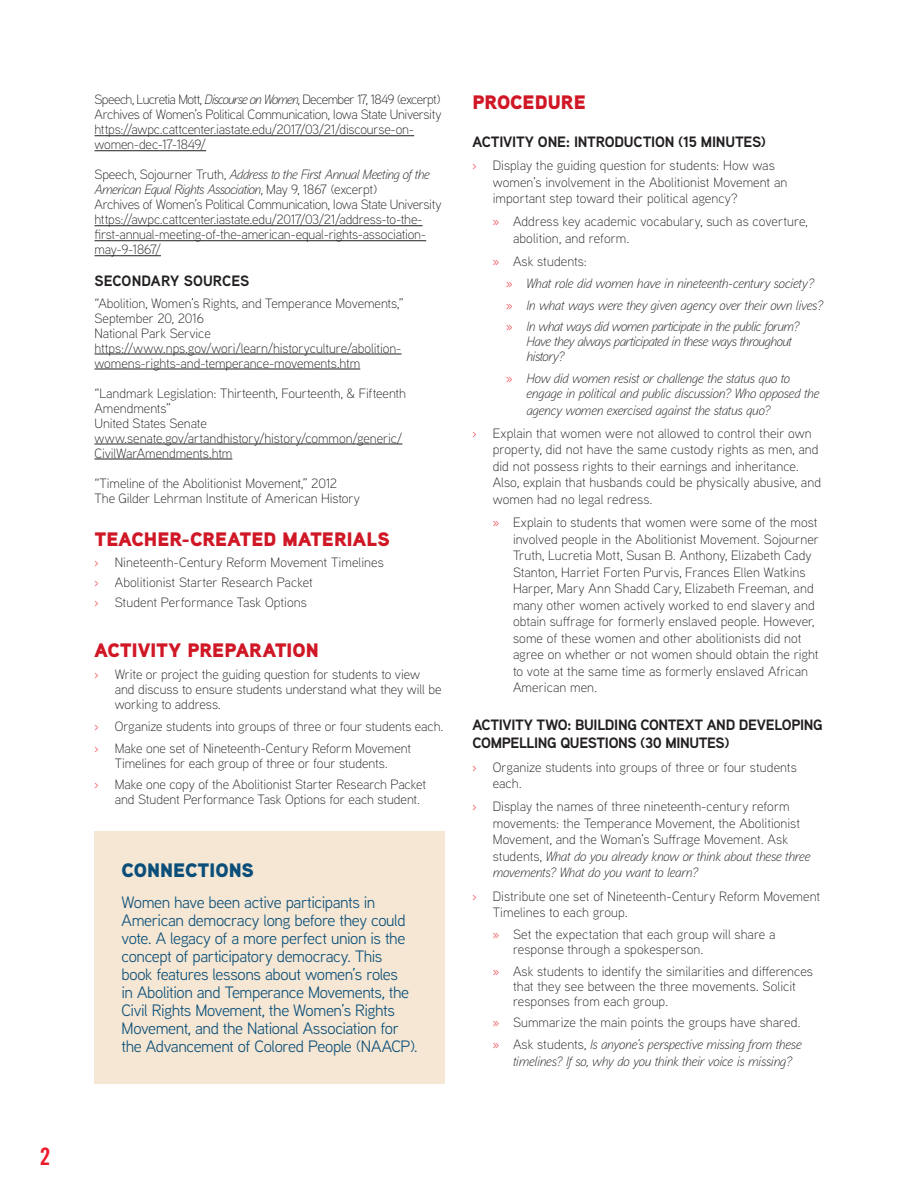
<style>
.page{position:relative;width:918px;height:1188px;background:#fff}
.page>*{position:absolute;margin:0;border:0;box-sizing:border-box;transform-origin:0 0}
.t1{font:24px "Trade Gothic LT Std Bd Cn 20";color:#ec1b2b}
.t2{font:900 19.5px "Aaux Next";color:#d01726}
.sidebar{font:900 19.5px "Aaux Next";color:#0a4e79}
.sidebar-2{font:16.5px/18px "Aaux Next";letter-spacing:-.025em;color:#0a4e79}
.t3{font:700 15px/18px "Aaux Next";letter-spacing:-.02em;color:#231f20}
.t4{font:700 15px "Aaux Next";color:#231f20}
.basic_p_sources{font:300 13.5px/16.5px "Aaux Next";color:#231f20}
.basic_p_sources-2{font:italic 300 13.5px/15px "Aaux Next";letter-spacing:-.015em;color:#231f20}
.basic_p_sources-3{font:300 13.5px/15px "Aaux Next";letter-spacing:-.02em;color:#231f20}
.basic_p_sources-4{font:300 13.5px "Aaux Next";letter-spacing:-.03em;color:#231f20}
.basic_p_sources-5{font:300 13.5px "Aaux Next";letter-spacing:-.05em;color:#231f20}
.s1{font-style:italic}
.s2{font-style:normal}
.s3{color:#ec1b2b}
.s4{font-style:normal;color:#ec1b2b}
</style>
<div class="page">
<hr style="left:94px;top:135px;width:320px;height:1px;background:#231f20">
<hr style="left:94px;top:150px;width:112px;height:1px;background:#231f20">
<hr style="left:94px;top:225px;width:329px;height:1px;background:#231f20">
<hr style="left:94px;top:240px;width:332px;height:1px;background:#231f20">
<hr style="left:94px;top:255px;width:67px;height:1px;background:#231f20">
<hr style="left:94px;top:354px;width:308px;height:1px;background:#231f20">
<hr style="left:94px;top:369px;width:266px;height:1px;background:#231f20">
<hr style="left:94px;top:444px;width:308px;height:1px;background:#231f20">
<hr style="left:94px;top:459px;width:138px;height:1px;background:#231f20">
<div style="left:94px;top:831px;width:352px;height:252px;background:#f5e7d3"></div>
<h1 class="t1" style="left:40px;top:1142px;width:12px">2</h1>
<p class="basic_p_sources-5" style="left:94px;top:91px;width:347px">Speech, Lucretia Mott, <span class="s1">Discourse on Women</span>, December 17, 1849 (excerpt)</p>
<p class="basic_p_sources-4" style="left:94px;top:106px;width:349px">Archives of Women’s Political Communication, Iowa State University</p>
<p class="basic_p_sources-3" style="left:94px;top:122px;width:321px">https://awpc.cattcenter.iastate.edu/2017/03/21/discourse-on&shy;women-dec-17-1849/</p>
<p class="basic_p_sources-2" style="left:94px;top:167px;width:337px"><span class="s2">Speech, Sojourner Truth,</span> Address to the First Annual Meeting of the<br>American Equal Rights Association<span class="s2">, May 9, 1867 (excerpt)</span></p>
<p class="basic_p_sources-4" style="left:94px;top:196px;width:349px">Archives of Women’s Political Communication, Iowa State University</p>
<p class="basic_p_sources-3" style="left:94px;top:212px;width:333px">https://awpc.cattcenter.iastate.edu/2017/03/21/address-to-the&shy;first-annual-meeting-of-the-american-equal-rights-association&shy;may-9-1867/</p>
<h2 class="t4" style="left:94px;top:270px;width:156px">SECONDARY SOURCES</h2>
<p class="basic_p_sources" style="left:94px;top:295px;width:311px;line-height:15px">“Abolition, Women’s Rights, and Temperance Movements,”<br>September 20, 2016</p>
<p class="basic_p_sources" style="left:94px;top:324px;width:118px">National Park Service</p>
<p class="basic_p_sources" style="left:94px;top:340px;width:309px;line-height:15px">https://www.nps.gov/wori/learn/historyculture/abolition&shy;womens-rights-and-temperance-movements.htm</p>
<p class="basic_p_sources" style="left:94px;top:385px;width:313px;line-height:15px">“Landmark Legislation: Thirteenth, Fourteenth, &amp; Fifteenth<br>Amendments”</p>
<p class="basic_p_sources" style="left:94px;top:414px;width:114px">United States Senate</p>
<p class="basic_p_sources" style="left:94px;top:430px;width:309px;line-height:15px">www.senate.gov/artandhistory/history/common/generic/<br>CivilWarAmendments.htm</p>
<p class="basic_p_sources" style="left:94px;top:474px;width:244px">“Timeline of the Abolitionist Movement,” 2012</p>
<p class="basic_p_sources" style="left:94px;top:489px;width:267px">The Gilder Lehrman Institute of American History</p>
<h1 class="t2" style="left:94px;top:525px;width:297px">TEACHER-CREATED MATERIALS</h1>
<p class="basic_p_sources" style="left:94px;top:553px;width:291px"><span class="s3">›</span> Nineteenth-Century Reform Movement Timelines</p>
<p class="basic_p_sources" style="left:94px;top:573px;width:220px"><span class="s3">›</span> Abolitionist Starter Research Packet</p>
<p class="basic_p_sources" style="left:94px;top:594px;width:214px"><span class="s3">›</span> Student Performance Task Options</p>
<h1 class="t2" style="left:94px;top:636px;width:226px">ACTIVITY PREPARATION</h1>
<p class="basic_p_sources" style="left:115px;top:666px;width:328px;line-height:15px;text-indent:-20px"><span class="s3">›</span> Write or project the guiding question for students to view and discuss to ensure students understand what they will be working to address.</p>
<p class="basic_p_sources" style="left:94px;top:717px;width:351px"><span class="s3">›</span> Organize students into groups of three or four students each.</p>
<p class="basic_p_sources" style="left:94px;top:740px;width:318px;line-height:15px;text-align:center"><span class="s3">›</span> Make one set of Nineteenth-Century Reform Movement<br>Timelines for each group of three or four students.</p>
<p class="basic_p_sources" style="left:115px;top:777px;width:313px;line-height:15px;text-indent:-20px"><span class="s3">›</span> Make one copy of the Abolitionist Starter Research Packet and Student Performance Task Options for each student.</p>
<p class="sidebar" style="left:122px;top:856px;width:134px">CONNECTIONS</p>
<p class="sidebar-2" style="left:122px;top:893px;width:298px">Women have been active participants in American democracy long before they could vote. A legacy of a more perfect union is the concept of participatory democracy. This<br>book features lessons about women’s roles<br>in Abolition and Temperance Movements, the Civil Rights Movement, the Women’s Rights Movement, and the National Association for the Advancement of Colored People (NAACP).</p>
<h1 class="t2" style="left:472px;top:88px;width:115px">PROCEDURE</h1>
<h2 class="t3" style="left:472px;top:132px;width:295px">ACTIVITY ONE: INTRODUCTION (15 MINUTES)</h2>
<p class="basic_p_sources" style="left:493px;top:157px;width:296px;text-indent:-20px"><span class="s3">›</span> Display the guiding question for students: How was women’s involvement in the Abolitionist Movement an important step toward their political agency?</p>
<p class="basic_p_sources" style="left:513px;top:213px;width:296px;text-indent:-20px"><span class="s3">»</span> Address key academic vocabulary, such as coverture, abolition, and reform.</p>
<p class="basic_p_sources" style="left:493px;top:253px;width:96px"><span class="s3">»</span> Ask students:</p>
<p class="basic_p_sources-2" style="left:506px;top:275px;width:309px"><span class="s4">»</span> What role did women have in nineteenth-century society?</p>
<p class="basic_p_sources-2" style="left:506px;top:297px;width:318px"><span class="s4">»</span> In what ways were they given agency over their own lives?</p>
<p class="basic_p_sources-2" style="left:526px;top:319px;width:274px;text-indent:-20px"><span class="s4">»</span> In what ways did women participate in the public forum?<br>Have they always participated in these ways throughout history?</p>
<p class="basic_p_sources-2" style="left:526px;top:370px;width:294px;text-indent:-20px"><span class="s4">»</span> How did women resist or challenge the status quo to engage in political and public discussion? Who opposed the</p>
<p class="basic_p_sources-2" style="left:526px;top:402px;width:246px">agency women exercised against the status quo?</p>
<p class="basic_p_sources" style="left:493px;top:424px;width:330px;text-indent:-20px"><span class="s3">›</span> Explain that women were not allowed to control their own property, did not have the same custody rights as men, and did not possess rights to their earnings and inheritance.<br>Also, explain that husbands could be physically abusive, and women had no legal redress.</p>
<p class="basic_p_sources" style="left:513px;top:514px;width:308px;text-indent:-20px"><span class="s3">»</span> Explain to students that women were some of the most involved people in the Abolitionist Movement. Sojourner Truth, Lucretia Mott, Susan B. Anthony, Elizabeth Cady Stanton, Harriet Forten Purvis, Frances Ellen Watkins Harper, Mary Ann Shadd Cary, Elizabeth Freeman, and many other women actively worked to end slavery and obtain suffrage for formerly enslaved people. However, some of these women and other abolitionists did not agree on whether or not women should obtain the right to vote at the same time as formerly enslaved African American men.</p>
<h2 class="t3" style="left:472px;top:716px;width:352px">ACTIVITY TWO: BUILDING CONTEXT AND DEVELOPING<br>COMPELLING QUESTIONS (30 MINUTES)</h2>
<p class="basic_p_sources" style="left:493px;top:758px;width:306px;text-indent:-20px"><span class="s3">›</span> Organize students into groups of three or four students each.</p>
<p class="basic_p_sources" style="left:493px;top:798px;width:319px;text-indent:-20px"><span class="s3">›</span> Display the names of three nineteenth-century reform movements: the Temperance Movement, the Abolitionist Movement, and the Woman’s Suffrage Movement. Ask students, <span class="s1">What do you already know or think about these three movements? What do you want to learn?</span></p>
<p class="basic_p_sources" style="left:493px;top:887px;width:329px;text-indent:-20px"><span class="s3">›</span> Distribute one set of Nineteenth-Century Reform Movement<br>Timelines to each group.</p>
<p class="basic_p_sources" style="left:513px;top:926px;width:264px;line-height:15px;text-indent:-20px"><span class="s3">»</span> Set the expectation that each group will share a response through a spokesperson.</p>
<p class="basic_p_sources" style="left:513px;top:963px;width:302px;line-height:15px;text-indent:-20px"><span class="s3">»</span> Ask students to identify the similarities and differences that they see between the three movements. Solicit responses from each group.</p>
<p class="basic_p_sources" style="left:493px;top:1014px;width:309px"><span class="s3">»</span> Summarize the main points the groups have shared.</p>
<p class="basic_p_sources-2" style="left:513px;top:1036px;width:290px;line-height:16.5px;text-indent:-20px"><span class="s4">»</span> <span class="s2">Ask students,</span> Is anyone’s perspective missing from these timelines? If so, why do you think their voice is missing?</p>
</div>
